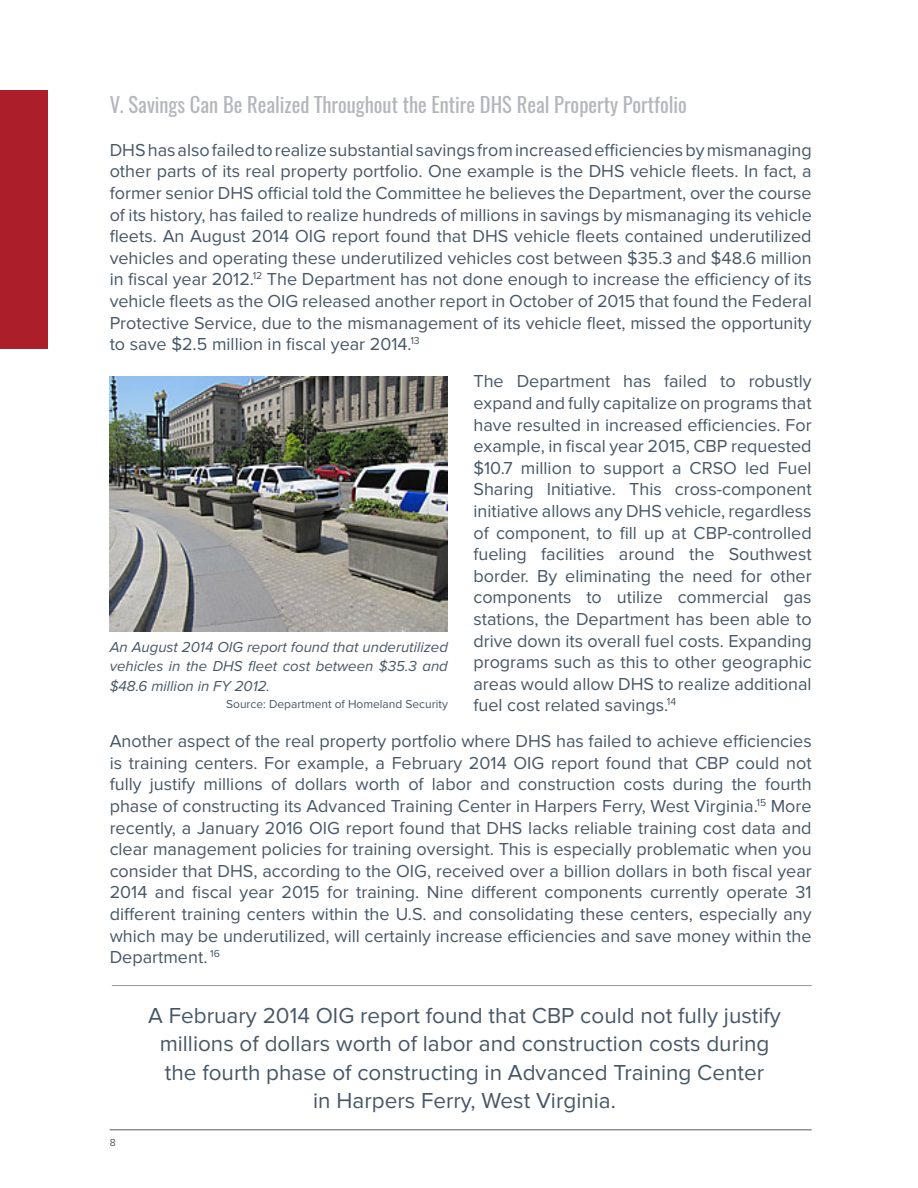
<style>
.page{position:relative;width:918px;height:1188px;background:#fff}
.page>*{position:absolute;margin:0;border:0;box-sizing:border-box;transform-origin:0 0}
.t1{font:22.5px/28.5px "Proxima Nova";color:#485767;text-align:center}
.t2{font:20.55px "Oswald";color:#b4b6bb}
.t3{font:18px/21.6px "Proxima Nova";color:#485767;text-align:justify}
.t4{font:italic 15px/19.5px "Proxima Nova";color:#485767;text-align:justify}
.t5{font:12px "Proxima Nova";color:#485767}
.t6{font:10.5px "Proxima Nova";color:#58595b}
</style>
<div class="page">
<hr style="left:112px;top:985px;width:700px;height:1px;background:#939598">
<img style="left:110px;top:377px;width:338px;height:254px">
<div style="left:0;top:90px;width:48px;height:259px;background:#ac1f2a"></div>
<hr style="left:110px;top:1129px;width:702px;height:1px;background:#58595b">
<p class="t2" style="left:110px;top:90px;width:579px">V. Savings Can Be Realized Throughout the Entire DHS Real Property Portfolio</p>
<p class="t3" style="left:110px;top:139px;width:704px">DHS has also failed to realize substantial savings from increased efficiencies by mismanaging other parts of its real property portfolio. One example is the DHS vehicle fleets. In fact, a former senior DHS official told the Committee he believes the Department, over the course of its history, has failed to realize hundreds of millions in savings by mismanaging its vehicle fleets. An August 2014 OIG report found that DHS vehicle fleets contained underutilized vehicles and operating these underutilized vehicles cost between $35.3 and $48.6 million in fiscal year 2012.<sup>12</sup> The Department has not done enough to increase the efficiency of its vehicle fleets as the OIG released another report in October of 2015 that found the Federal Protective Service, due to the mismanagement of its vehicle fleet, missed the opportunity to save $2.5 million in fiscal year 2014.<sup>13</sup></p>
<p class="t3" style="left:473px;top:371px;width:340px">The Department has failed to robustly expand and fully capitalize on programs that have resulted in increased efficiencies. For example, in fiscal year 2015, CBP requested $10.7 million to support a CRSO led Fuel Sharing Initiative. This cross-component initiative allows any DHS vehicle, regardless of component, to fill up at CBP-controlled fueling facilities around the Southwest border. By eliminating the need for other components to utilize commercial gas stations, the Department has been able to drive down its overall fuel costs. Expanding programs such as this to other geographic areas would allow DHS to realize additional fuel cost related savings.<sup>14</sup></p>
<p class="t3" style="left:110px;top:731px;width:704px">Another aspect of the real property portfolio where DHS has failed to achieve efficiencies is training centers. For example, a February 2014 OIG report found that CBP could not fully justify millions of dollars worth of labor and construction costs during the fourth phase of constructing its Advanced Training Center in Harpers Ferry, West Virginia.<sup>15</sup> More recently, a January 2016 OIG report found that DHS lacks reliable training cost data and clear management policies for training oversight. This is especially problematic when you consider that DHS, according to the OIG, received over a billion dollars in both fiscal year 2014 and fiscal year 2015 for training. Nine different components currently operate 31 different training centers within the U.S. and consolidating these centers, especially any which may be underutilized, will certainly increase efficiencies and save money within the Department. <sup>16</sup></p>
<p class="t4" style="left:110px;top:637px;width:340px">An August 2014 OIG report found that underutilized vehicles in the DHS fleet cost between $35.3 and $48.6 million in FY 2012.</p>
<p class="t5" style="left:226px;top:697px;width:223px">Source: Department of Homeland Security</p>
<p class="t6" style="left:110px;top:1137px;width:8px">8</p>
<p class="t1" style="left:148px;top:1001px;width:634px">A February 2014 OIG report found that CBP could not fully justify millions of dollars worth of labor and construction costs during the fourth phase of constructing in Advanced Training Center<br>in Harpers Ferry, West Virginia.</p>
</div>
